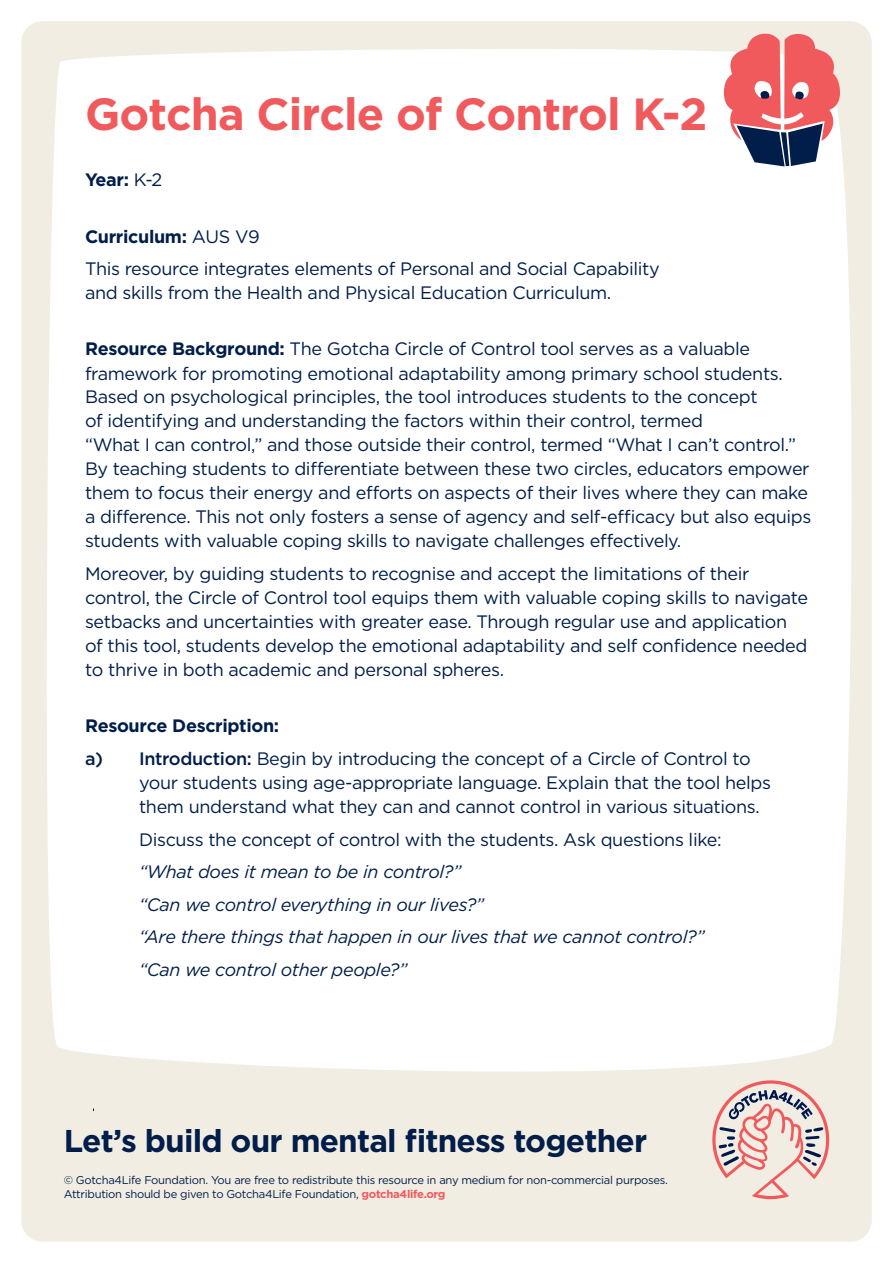
<style>
.page{position:relative;width:893px;height:1263px;background:#fff}
.page>*{position:absolute;margin:0;border:0;box-sizing:border-box;transform-origin:0 0}
.t1{font:700 45px "Gotham";letter-spacing:-.02em;color:#f05a5d}
.t2{font:700 31.5px "Gotham";letter-spacing:-.025em;color:#001e49}
.t3{font:18px/24px "Gotham";letter-spacing:-.02em;color:#001e49}
.t4{font:italic 18px "Gotham";letter-spacing:-.02em;color:#001e49}
.t5{font:700 18px "Gotham";letter-spacing:-.02em;color:#001e49}
.t6{font:11.25px "Gotham";letter-spacing:-.025em;color:#001e49}
.s1{font-weight:400}
.s2{font-weight:700}
.s3{font-weight:500}
.s4{font-weight:700;color:#f05a5d}
</style>
<div class="page">
<div style="left:21px;top:21px;width:851px;height:1221px;background:#f2ede3;border-radius:21px"></div>
<div style="left:47px;top:49px;width:805px;height:1023px;background:#fff"></div>
<svg style="left:712px;top:1080px;width:117px;height:119px"></svg>
<svg style="left:724px;top:33px;width:116px;height:133px;background:#cb8289"></svg>
<p class="t1" style="left:85px;top:84px;width:624px">Gotcha Circle of Control K-2</p>
<p class="t5" style="left:85px;top:168px;width:79px">Year: <span class="s1">K-2</span></p>
<p class="t3" style="left:85px;top:220px;width:576px;line-height:32.5px"><span class="s2">Curriculum:</span> AUS V9<br>This resource integrates elements of Personal and Social Capability</p>
<p class="t3" style="left:85px;top:280px;width:528px">and skills from the Health and Physical Education Curriculum.</p>
<p class="t3" style="left:85px;top:336px;width:728px"><span class="s2">Resource Background:</span> The Gotcha Circle of Control tool serves as a valuable framework for promoting emotional adaptability among primary school students.<br>Based on psychological principles, the tool introduces students to the concept<br>of identifying and understanding the factors within their control, termed<br>“What I can control,” and those outside their control, termed “What I can’t control.” By teaching students to differentiate between these two circles, educators empower them to focus their energy and efforts on aspects of their lives where they can make a difference. This not only fosters a sense of agency and self-efficacy but also equips students with valuable coping skills to navigate challenges effectively.</p>
<p class="t3" style="left:85px;top:561px;width:725px">Moreover, by guiding students to recognise and accept the limitations of their control, the Circle of Control tool equips them with valuable coping skills to navigate setbacks and uncertainties with greater ease. Through regular use and application of this tool, students develop the emotional adaptability and self confidence needed to thrive in both academic and personal spheres.</p>
<p class="t5" style="left:85px;top:714px;width:196px">Resource Description:</p>
<p class="t3" style="left:139px;top:746px;width:634px;text-indent:-54px"><span class="s3">a) Introduction:</span> Begin by introducing the concept of a Circle of Control to your students using age-appropriate language. Explain that the tool helps them understand what they can and cannot control in various situations.</p>
<p class="t3" style="left:139px;top:827px;width:584px">Discuss the concept of control with the students. Ask questions like:</p>
<p class="t4" style="left:139px;top:860px;width:324px">“What does it mean to be in control?”</p>
<p class="t4" style="left:139px;top:893px;width:346px">“Can we control everything in our lives?”</p>
<p class="t4" style="left:139px;top:925px;width:567px">“Are there things that happen in our lives that we cannot control?”</p>
<p class="t4" style="left:139px;top:958px;width:270px">“Can we control other people?”</p>
<p class="t2" style="left:64px;top:1120px;width:585px">Let’s build our mental fitness together</p>
<p class="t6" style="left:64px;top:1173px;width:606px">© Gotcha4Life Foundation. You are free to redistribute this resource in any medium for non-commercial purposes.</p>
<p class="t6" style="left:64px;top:1187px;width:383px">Attribution should be given to Gotcha4Life Foundation, <span class="s4">gotcha4life.org</span></p>
</div>
